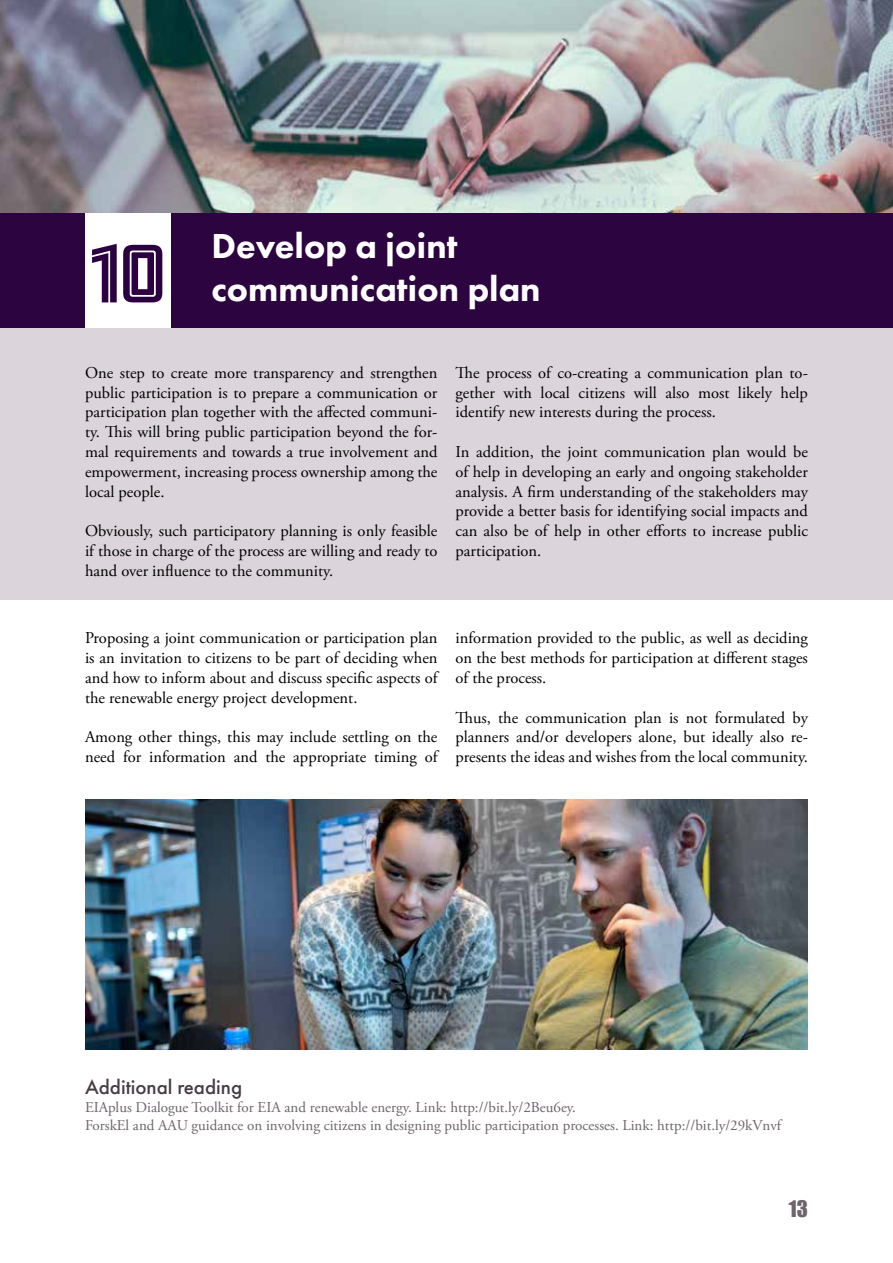
<style>
.page{position:relative;width:893px;height:1263px;background:#fff}
.page>*{position:absolute;margin:0;border:0;box-sizing:border-box;transform-origin:0 0}
.t1{font:72px "Amboy Inline";color:#2c0040}
.t2{font:800 36px/43.2px "Futura PT";color:#fff}
.t3{font:500 21px "Futura PT";color:#453d43}
.t4{font:21px "Impact";color:#6d656b}
.t5{font:16.5px/19.8px "Adobe Garamond Pro";color:#000;text-align:justify}
.t6{font:15px/18px "Adobe Garamond Pro";color:#6d656b}
</style>
<div class="page">
<div style="left:0;top:257px;width:893px;height:343px;background:#dbd4da"></div>
<img style="left:0;top:0;width:893px;height:213px">
<div style="left:0;top:213px;width:893px;height:114px;background:#2c0440"></div>
<div style="left:85px;top:213px;width:85px;height:114px;background:#fff"></div>
<img style="left:85px;top:799px;width:723px;height:250px">
<h1 class="t1" style="left:90px;top:232px;width:77px">10</h1>
<h2 class="t2" style="left:211px;top:224px;width:331px">Develop a joint communication plan</h2>
<p class="t5" style="left:85px;top:363px;width:354px">One step to create more transparency and strengthen public participation is to prepare a communication or participation plan together with the affected communi&shy;ty. This will bring public participation beyond the for&shy;mal requirements and towards a true involvement and empowerment, increasing process ownership among the local people.</p>
<p class="t5" style="left:85px;top:522px;width:354px">Obviously, such participatory planning is only feasible if those in charge of the process are willing and ready to hand over influence to the community.</p>
<p class="t5" style="left:455px;top:363px;width:354px">The process of co-creating a communication plan to&shy;gether with local citizens will also most likely help identify new interests during the process.</p>
<p class="t5" style="left:455px;top:442px;width:354px">In addition, the joint communication plan would be of help in developing an early and ongoing stakeholder analysis. A firm understanding of the stakeholders may provide a better basis for identifying social impacts and can also be of help in other efforts to increase public participation.</p>
<p class="t5" style="left:85px;top:629px;width:354px">Proposing a joint communication or participation plan is an invitation to citizens to be part of deciding when and how to inform about and discuss specific aspects of the renewable energy project development.</p>
<p class="t5" style="left:85px;top:728px;width:354px">Among other things, this may include settling on the need for information and the appropriate timing of</p>
<p class="t5" style="left:455px;top:629px;width:354px">information provided to the public, as well as deciding on the best methods for participation at different stages of the process.</p>
<p class="t5" style="left:455px;top:708px;width:354px">Thus, the communication plan is not formulated by planners and/or developers alone, but ideally also re&shy;presents the ideas and wishes from the local community.</p>
<p class="t3" style="left:85px;top:1074px;width:159px">Additional reading</p>
<p class="t6" style="left:85px;top:1099px;width:698px">EIAplus Dialogue Toolkit for EIA and renewable energy. Link: http://bit.ly/2Beu6ey.<br>ForskEl and AAU guidance on involving citizens in designing public participation processes. Link: http://bit.ly/29kVnvf</p>
<p class="t4" style="left:789px;top:1192px;width:21px">13</p>
</div>
